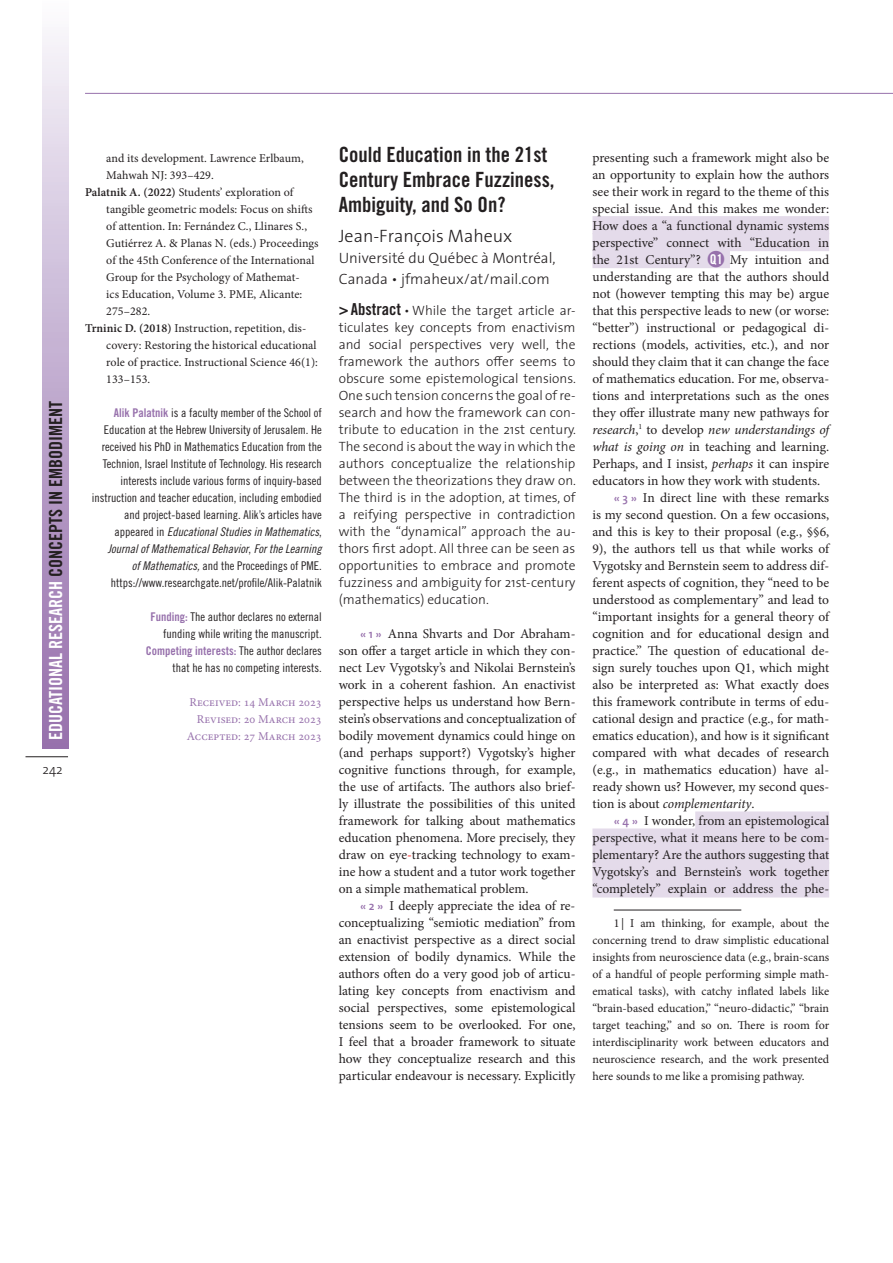
<style>
.page{position:relative;width:893px;height:1263px;background:#fff}
.page>*{position:absolute;margin:0;border:0;box-sizing:border-box;transform-origin:0 0}
.OPC_Title{font:21px/25.2px "Trade Gothic Bold Cond Twenty";color:#231f20}
.t1{font:18px "Trade Gothic Bold Cond Twenty";color:#231f20}
.OPC_Author{font:300 18px "The Sans";color:#231f20}
.OPC_Affiliation{font:300 15px/21px "The Sans";color:#231f20}
.t2{font:13.5px/17px "Minion Pro";letter-spacing:-.005em;color:#231f20;text-align:justify}
.Abstract{font:300 13.5px/17px "The Sans";color:#231f20;text-align:justify}
.OPC_AuthorInfo{font:12px/17px "Trade Gothic Cond Eighteen";color:#231f20;text-align:right}
.Ref{font:12px/17px "Minion Pro";letter-spacing:.005em;color:#231f20}
.Footnote{font:12px/17px "Minion Pro";letter-spacing:-.005em;color:#231f20;text-align:justify}
.Funding{font:12px/17px "Trade Gothic Cond Eighteen";color:#231f20;text-align:right}
.Received_Accepted{font:12px/17px "Minion Pro";color:#9771ac;text-align:right}
.s1{color:#fff}
.s2{font-weight:600}
.s3{font-family:"Trade Gothic Bold Cond Twenty";color:#9771ac}
.s4{font-family:"Trade Gothic Cond Eighteen Obl"}
.s5{font-family:"Trade Gothic Bold Cond Twenty";font-weight:400;font-size:16.5px}
.s6{font-family:"The Sans";font-weight:600;font-size:12px;color:#9771ac}
.s7{color:#f00}
.s8{color:#9771ac}
.s9{font-family:"Trade Gothic Bold Cond Twenty";color:#fff}
.s10{font-style:italic}
</style>
<div class="page">
<div style="left:43px;top:0;width:25px;height:748px;background:linear-gradient(to bottom,#f7f6fb,#936ba9)"></div>
<hr style="left:26px;top:756px;width:42px;height:1px;background:#231f20">
<hr style="left:85px;top:93px;width:808px;height:1px;background:#9771ac">
<div style="left:592px;top:216px;width:237px;height:18px;background:#e4dbea"></div>
<div style="left:592px;top:233px;width:237px;height:18px;background:#e4dbea"></div>
<div style="left:592px;top:250px;width:138px;height:18px;background:#e4dbea"></div>
<div style="left:695px;top:811px;width:134px;height:18px;background:#e4dbea"></div>
<div style="left:592px;top:828px;width:237px;height:18px;background:#e4dbea"></div>
<div style="left:592px;top:845px;width:237px;height:18px;background:#e4dbea"></div>
<div style="left:592px;top:862px;width:237px;height:18px;background:#e4dbea"></div>
<div style="left:592px;top:879px;width:237px;height:18px;background:#e4dbea"></div>
<hr style="left:614px;top:910px;width:127px;height:1px;background:#231f20">
<h2 class="t1" style="left:45px;top:740px;width:339px;rotate:-90deg"><span class="s1">EDUCATIONAL RESEARCH</span> CONCEPTS IN Embodiment</h2>
<p class="Abstract" style="left:43px;top:760px;width:22px">242</p>
<p class="Ref" style="left:106px;top:149px;width:199px">and its development. Lawrence Erlbaum,<br>Mahwah NJ: 393–429.</p>
<p class="Ref" style="left:106px;top:183px;width:214px;text-indent:-21px"><span class="s2">Palatnik A. (2022)</span> Students’ exploration of tangible geometric models: Focus on shifts of attention. In: Fernández C., Llinares S., Gutiérrez A. &amp; Planas N. (eds.) Proceedings of the 45th Conference of the International Group for the Psychology of Mathemat-<br>ics Education, Volume 3. PME, Alicante:<br>275–282.</p>
<p class="Ref" style="left:106px;top:319px;width:213px;text-indent:-21px"><span class="s2">Trninic D. (2018)</span> Instruction, repetition, dis&shy;covery: Restoring the historical educational role of practice. Instructional Science 46(1):<br>133–153.</p>
<p class="OPC_AuthorInfo" style="left:92px;top:404px;width:231px"><span class="s3">Alik Palatnik</span> is a faculty member of the School of Education at the Hebrew University of Jerusalem. He received his PhD in Mathematics Education from the Technion, Israel Institute of Technology. His research interests include various forms of inquiry-based instruction and teacher education, including embodied and project-based learning. Alik’s articles have appeared in <span class="s4">Educational Studies in Mathematics</span>, <span class="s4">Journal of Mathematical Behavior</span>, <span class="s4">For the Learning<br>of Mathematics,</span> and the Proceedings of PME. https://www.researchgate.net/profile/Alik-Palatnik</p>
<p class="Funding" style="left:150px;top:608px;width:173px"><span class="s3">Funding:</span> The author declares no external funding while writing the manuscript.</p>
<p class="Funding" style="left:146px;top:642px;width:177px"><span class="s3">Competing interests:</span> The author declares that he has no competing interests.</p>
<p class="Received_Accepted" style="left:187px;top:694px;width:136px">Received: 14 March 2023<br>Revised: 20 March 2023<br>Accepted: 27 March 2023</p>
<p class="OPC_Title" style="left:339px;top:141px;width:217px">Could Education in the 21st<br>Century Embrace Fuzziness,<br>Ambiguity, and So On?</p>
<p class="OPC_Author" style="left:339px;top:221px;width:175px">Jean-François Maheux</p>
<p class="OPC_Affiliation" style="left:339px;top:246px;width:218px">Université du Québec à Montréal,<br>Canada • jfmaheux/at/mail.com</p>
<p class="Abstract" style="left:339px;top:301px;width:239px"><span class="s5">&gt;Abstract</span> • While the target article ar&shy;ticulates key concepts from enactivism and social perspectives very well, the framework the authors offer seems to obscure some epistemological tensions.<br>One such tension concerns the goal of re&shy;search and how the framework can con&shy;tribute to education in the 21st century.<br>The second is about the way in which the authors conceptualize the relationship between the theorizations they draw on.<br>The third is in the adoption, at times, of a reifying perspective in contradiction with the “dynamical” approach the au&shy;thors first adopt. All three can be seen as opportunities to embrace and promote fuzziness and ambiguity for 21st-century (mathematics) education.</p>
<p class="t2" style="left:339px;top:625px;width:238px;text-indent:21px"><span class="s6">« 1 »</span> Anna Shvarts and Dor Abraham&shy;son offer a target article in which they con&shy;nect Lev Vygotsky’s and Nikolai Bernstein’s work in a coherent fashion. An enactivist perspective helps us understand how Bern&shy;stein’s observations and conceptualization of bodily movement dynamics could hinge on (and perhaps support?) Vygotsky’s higher cognitive functions through, for example, the use of artifacts. The authors also brief&shy;ly illustrate the possibilities of this united framework for talking about mathematics education phenomena. More precisely, they draw on eye<span class="s7">-</span>tracking technology to exam&shy;ine how a student and a tutor work together on a simple mathematical problem.</p>
<p class="t2" style="left:339px;top:897px;width:238px;text-indent:21px"><span class="s6">« 2 »</span> I deeply appreciate the idea of re&shy;conceptualizing “semiotic mediation” from an enactivist perspective as a direct social extension of bodily dynamics. While the authors often do a very good job of articu&shy;lating key concepts from enactivism and social perspectives, some epistemological tensions seem to be overlooked. For one, I feel that a broader framework to situate how they conceptualize research and this particular endeavour is necessary. Explicitly</p>
<p class="t2" style="left:592px;top:149px;width:238px">presenting such a framework might also be an opportunity to explain how the authors see their work in regard to the theme of this special issue. And this makes me wonder:<br>How does a “a functional dynamic systems perspective” connect with “Education in the 21st Century”? <span class="s8">■</span><span class="s9">Q1</span> My intuition and understanding are that the authors should not (however tempting this may be) argue that this perspective leads to new (or worse: “better”) instructional or pedagogical di&shy;rections (models, activities, etc.), and nor should they claim that it can change the face of mathematics education. For me, observa&shy;tions and interpretations such as the ones they offer illustrate many new pathways for <span class="s10">research</span>,<sup>1</sup> to develop <span class="s10">new understandings of what is going on</span> in teaching and learning.<br>Perhaps, and I insist, <span class="s10">perhaps</span> it can inspire educators in how they work with students.</p>
<p class="t2" style="left:592px;top:489px;width:238px;text-indent:21px"><span class="s6">« 3 »</span> In direct line with these remarks is my second question. On a few occasions, and this is key to their proposal (e.g., §§6, 9), the authors tell us that while works of Vygotsky and Bernstein seem to address dif&shy;ferent aspects of cognition, they “need to be understood as complementary” and lead to “important insights for a general theory of cognition and for educational design and practice.” The question of educational de&shy;sign surely touches upon Q1, which might also be interpreted as: What exactly does this framework contribute in terms of edu&shy;cational design and practice (e.g., for math&shy;ematics education), and how is it significant compared with what decades of research (e.g., in mathematics education) have al&shy;ready shown us? However, my second ques&shy;tion is about <span class="s10">complementarity</span>.</p>
<p class="t2" style="left:592px;top:812px;width:238px;text-indent:21px"><span class="s6">« 4 »</span> I wonder, from an epistemological perspective, what it means here to be com&shy;plementary? Are the authors suggesting that Vygotsky’s and Bernstein’s work together “completely” explain or address the phe-</p>
<p class="Footnote" style="left:592px;top:915px;width:238px;text-indent:21px">1 | I am thinking, for example, about the concerning trend to draw simplistic educational insights from neuroscience data (e.g., brain-scans of a handful of people performing simple math&shy;ematical tasks), with catchy inflated labels like “brain-based education,” “neuro-didactic,” “brain target teaching,” and so on. There is room for interdisciplinarity work between educators and neuroscience research, and the work presented here sounds to me like a promising pathway.</p>
</div>
